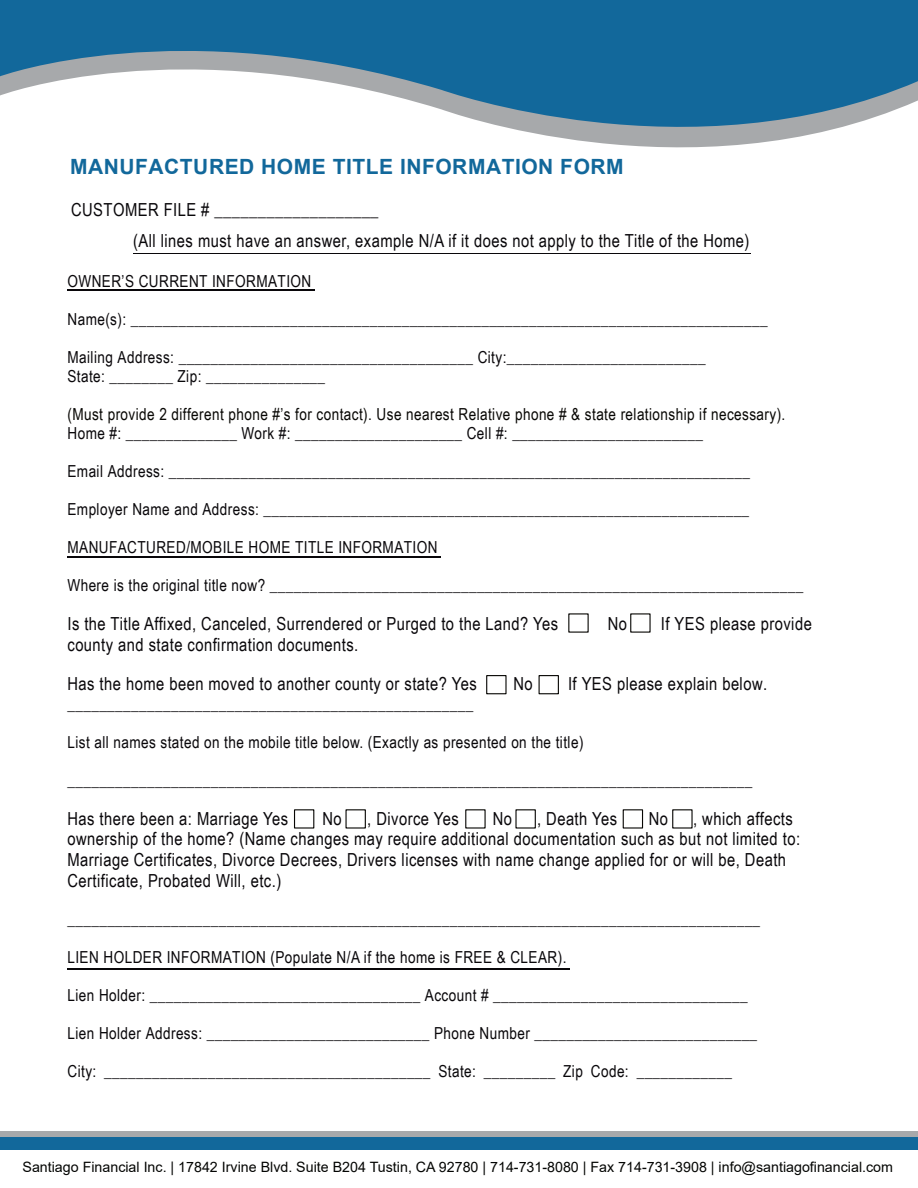
<style>
.page{position:relative;width:918px;height:1188px;background:#fff}
.page>*{position:absolute;margin:0;border:0;box-sizing:border-box;transform-origin:0 0}
.t1{font:700 21px "Arial";letter-spacing:.025em;color:#12689b}
.t2{font:18px/20.7px "Arial Narrow";letter-spacing:.025em;color:#09070a}
.t3{font:16.5px/18.9px "Arial Narrow";letter-spacing:.025em;color:#09070a}
.t4{font:16.5px "Arial Narrow";letter-spacing:.025em;color:#080704}
.t5{font:14.25px "Arial";color:#040503}
</style>
<div class="page">
<svg style="left:0;top:0;width:918px;height:148px;fill:#12689b"></svg>
<svg style="left:0;top:1132px;width:918px;height:6px;background:#8e9ea8"></svg>
<div style="left:0;top:1138px;width:918px;height:12px;background:#12689b"></div>
<svg style="left:568px;top:613px;width:21px;height:20px"></svg>
<svg style="left:630px;top:613px;width:21px;height:20px"></svg>
<div style="left:486px;top:675px;width:21px;height:19px;background:#fff;border:1px solid #080704"></div>
<div style="left:539px;top:675px;width:20px;height:19px;background:#fff;border:1px solid #080704"></div>
<div style="left:294px;top:809px;width:20px;height:20px;background:#fff;border:1px solid #080704"></div>
<svg style="left:345px;top:809px;width:21px;height:20px"></svg>
<svg style="left:465px;top:809px;width:21px;height:20px"></svg>
<svg style="left:515px;top:809px;width:21px;height:20px"></svg>
<div style="left:623px;top:809px;width:20px;height:20px;background:#fff;border:1px solid #080704"></div>
<svg style="left:672px;top:809px;width:21px;height:20px"></svg>
<hr style="left:134px;top:253px;width:618px;height:1px;background:#09070a">
<hr style="left:68px;top:289px;width:247px;height:2px;background:#09070a">
<hr style="left:68px;top:556px;width:373px;height:1px;background:#09070a">
<hr style="left:68px;top:969px;width:502px;height:1px;background:#09070a">
<p class="t1" style="left:70px;top:159px;width:555px">MANUFACTURED HOME TITLE INFORMATION FORM</p>
<p class="t2" style="left:71px;top:201px;width:309px">CUSTOMER FILE # ___________________</p>
<p class="t2" style="left:133px;top:232px;width:618px">(All lines must have an answer, example N/A if it does not apply to the Title of the Home)</p>
<p class="t3" style="left:68px;top:273px;width:245px">OWNER’S CURRENT INFORMATION</p>
<p class="t3" style="left:68px;top:311px;width:702px">Name(s): ________________________________________________________________________________</p>
<p class="t3" style="left:68px;top:349px;width:640px">Mailing Address: _____________________________________ City:_________________________<br>State: ________ Zip: _______________</p>
<p class="t4" style="left:68px;top:408px;width:719px">(Must provide 2 different phone #’s for contact). Use nearest Relative phone # &amp; state relationship if necessary).</p>
<p class="t3" style="left:68px;top:425px;width:637px">Home #: ______________ Work #: _____________________ Cell #: ________________________</p>
<p class="t3" style="left:68px;top:463px;width:684px">Email Address: _________________________________________________________________________</p>
<p class="t3" style="left:68px;top:501px;width:683px">Employer Name and Address: _____________________________________________________________</p>
<p class="t3" style="left:68px;top:539px;width:372px">MANUFACTURED/MOBILE HOME TITLE INFORMATION</p>
<p class="t3" style="left:68px;top:577px;width:737px">Where is the original title now? ___________________________________________________________________</p>
<p class="t2" style="left:68px;top:615px;width:492px">Is the Title Affixed, Canceled, Surrendered or Purged to the Land? Yes</p>
<p class="t2" style="left:608px;top:615px;width:21px">No</p>
<p class="t2" style="left:661px;top:615px;width:152px">If YES please provide</p>
<p class="t2" style="left:68px;top:627px;width:411px;line-height:39.3px">county and state confirmation documents.<br>Has the home been moved to another county or state? Yes</p>
<p class="t2" style="left:514px;top:675px;width:21px">No</p>
<p class="t2" style="left:568px;top:675px;width:201px">If YES please explain below.</p>
<p class="t3" style="left:67px;top:696px;width:407px">___________________________________________________</p>
<p class="t3" style="left:67px;top:734px;width:518px">List all names stated on the mobile title below. (Exactly as presented on the title)</p>
<p class="t3" style="left:67px;top:772px;width:686px">______________________________________________________________________________________</p>
<p class="t2" style="left:68px;top:810px;width:222px">Has there been a: Marriage Yes</p>
<p class="t2" style="left:322px;top:810px;width:21px">No</p>
<p class="t2" style="left:367px;top:810px;width:93px">, Divorce Yes</p>
<p class="t2" style="left:493px;top:810px;width:21px">No</p>
<p class="t2" style="left:537px;top:810px;width:82px">, Death Yes</p>
<p class="t2" style="left:649px;top:810px;width:21px">No</p>
<p class="t2" style="left:68px;top:810px;width:734px;text-indent:626px">, which affects ownership of the home? (Name changes may require additional documentation such as but not limited to:<br>Marriage Certificates, Divorce Decrees, Drivers licenses with name change applied for or will be, Death Certificate, Probated Will, etc.)</p>
<p class="t3" style="left:68px;top:912px;width:694px">_______________________________________________________________________________________</p>
<p class="t3" style="left:68px;top:950px;width:500px">LIEN HOLDER INFORMATION (Populate N/A if the home is FREE &amp; CLEAR).</p>
<p class="t3" style="left:68px;top:987px;width:682px">Lien Holder: __________________________________ Account # ________________________________</p>
<p class="t3" style="left:68px;top:1025px;width:691px">Lien Holder Address: ____________________________ Phone Number ____________________________</p>
<p class="t3" style="left:68px;top:1063px;width:666px">City: _________________________________________ State: _________ Zip Code: ____________</p>
<p class="t5" style="left:22px;top:1162px;width:872px">Santiago Financial Inc. | 17842 Irvine Blvd. Suite B204 Tustin, CA 92780 | 714-731-8080 | Fax 714-731-3908 | info@santiagofinancial.com</p>
</div>
